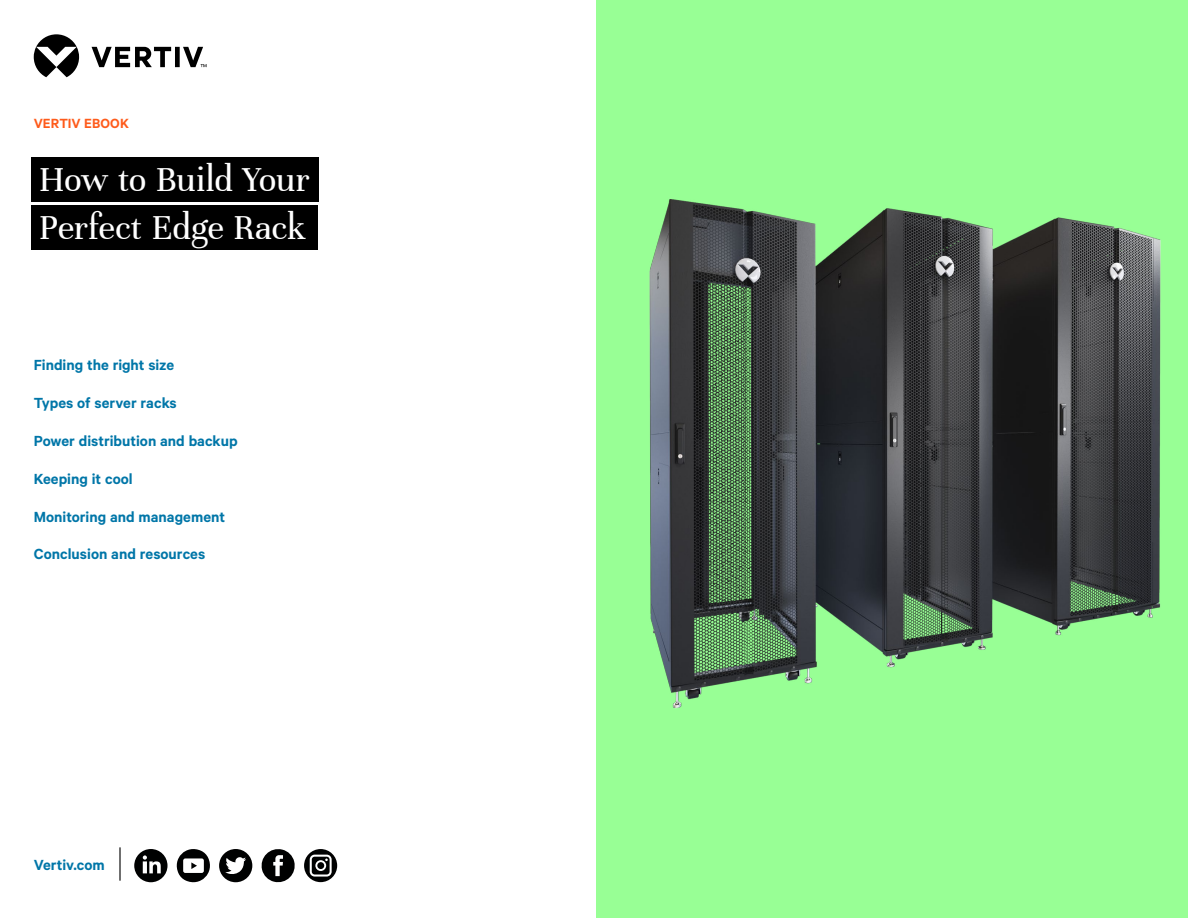
<style>
.page{position:relative;width:1188px;height:918px;background:#fff}
.page>*{position:absolute;margin:0;border:0;box-sizing:border-box;transform-origin:0 0}
.t1{font:37.5px/48px "Unna";letter-spacing:-.015em;color:#fff}
.t2{font:600 16.5px "Calibre";color:#0076a8}
.t3{font:600 15px "Calibre";letter-spacing:.005em;color:#fe5b1b}
</style>
<div class="page">
<svg style="left:34px;top:34px;width:172px;height:43px"></svg>
<div style="left:596px;top:0;width:592px;height:918px;background:#98ff95"></div>
<svg style="left:134px;top:849px;width:34px;height:33px"></svg>
<svg style="left:177px;top:849px;width:33px;height:34px"></svg>
<svg style="left:219px;top:849px;width:33px;height:33px"></svg>
<svg style="left:262px;top:849px;width:33px;height:33px"></svg>
<svg style="left:304px;top:849px;width:33px;height:33px"></svg>
<hr style="left:119px;top:847px;width:2px;height:34px;background:#000">
<div style="left:32px;top:157px;width:287px;height:45px;background:#000"></div>
<div style="left:32px;top:205px;width:286px;height:45px;background:#000"></div>
<img style="left:649px;top:199px;width:512px;height:510px">
<p class="t3" style="left:34px;top:114px;width:97px">VERTIV EBOOK</p>
<h1 class="t1" style="left:39px;top:155px;width:273px">How to Build Your<br>Perfect Edge Rack</h1>
<p class="t2" style="left:34px;top:355px;width:142px">Finding the right size</p>
<p class="t2" style="left:34px;top:393px;width:145px">Types of server racks</p>
<p class="t2" style="left:34px;top:431px;width:205px">Power distribution and backup</p>
<p class="t2" style="left:34px;top:469px;width:101px">Keeping it cool</p>
<p class="t2" style="left:34px;top:507px;width:193px">Monitoring and management</p>
<p class="t2" style="left:34px;top:544px;width:173px">Conclusion and resources</p>
<p class="t2" style="left:34px;top:855px;width:73px">Vertiv.com</p>
</div>
